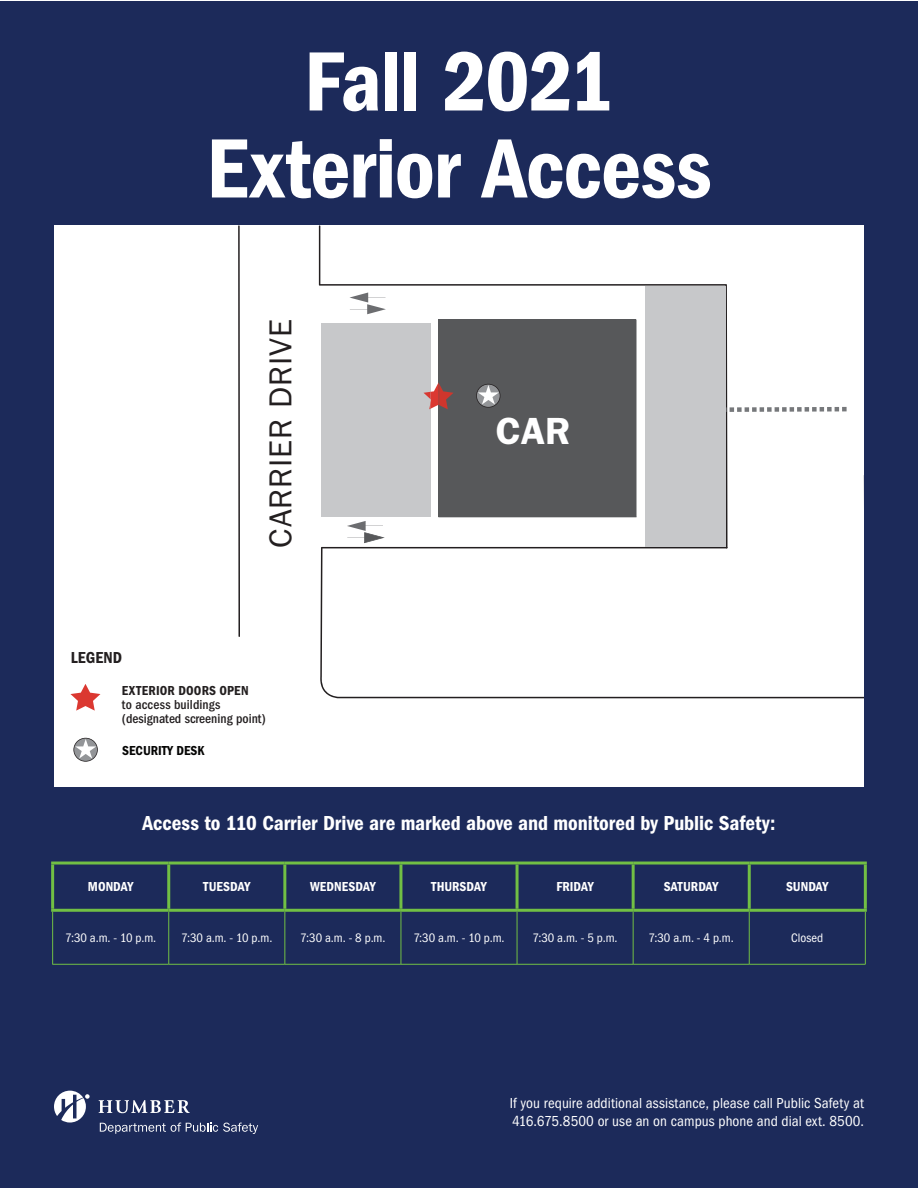
<style>
.page{position:relative;width:918px;height:1188px;background:#fff}
.page>*{position:absolute;margin:0;border:0;box-sizing:border-box;transform-origin:0 0}
.header_h{font:87px/87px "ITC Franklin Gothic Std Dm Cd";letter-spacing:-.01em;color:#fff;text-align:center}
.t1{font:600 37.95px "ITC Franklin Gothic Std";color:#fff}
.t2{font:31.95px "ITC Franklin Gothic Std";letter-spacing:.03em;color:#231f20}
.subhead_h2{font:21px "ITC Franklin Gothic Std Dm Cd";color:#fff}
.t3{font:16.5px "ITC Franklin Gothic Std Dm Cd";letter-spacing:.005em;color:#231f20}
.body_text{font:condensed 15px/18px "ITC Franklin Gothic Std";letter-spacing:.005em;color:#fff}
.t4{font:500 condensed 13.5px/13.8px "ITC Franklin Gothic Std";color:#231f20}
.table_header{font:13.5px "ITC Franklin Gothic Std Dm Cd";color:#fff}
.t5{font:13.5px "ITC Franklin Gothic Std Dm Cd";color:#050504}
.table_body{font:condensed 12.75px "ITC Franklin Gothic Std";letter-spacing:-.005em;color:#fff}
.s1{font-family:"ITC Franklin Gothic Std Dm Cd";font-weight:400;font-stretch:normal}
</style>
<div class="page">
<div style="left:0;top:1px;width:918px;height:1187px;background:#1c2a5a"></div>
<svg style="left:99px;top:1100px;width:91px;height:13px"></svg>
<svg style="left:100px;top:1123px;width:158px;height:11px"></svg>
<svg style="left:54px;top:1091px;width:36px;height:32px"></svg>
<div style="left:54px;top:225px;width:810px;height:561px;background:#fff"></div>
<hr style="left:238px;top:225px;width:2px;height:412px;background:#231f20">
<svg style="left:320px;top:548px;width:544px;height:150px"></svg>
<svg style="left:319px;top:225px;width:409px;height:323px"></svg>
<svg style="left:349px;top:293px;width:37px;height:21px"></svg>
<svg style="left:726px;top:407px;width:121px;height:5px"></svg>
<div style="left:645px;top:286px;width:81px;height:261px;background:#c7c8ca"></div>
<svg style="left:347px;top:521px;width:38px;height:22px"></svg>
<svg style="left:73px;top:738px;width:25px;height:24px"></svg>
<svg style="left:70px;top:684px;width:30px;height:27px"></svg>
<svg style="left:424px;top:320px;width:213px;height:197px;background:#616163"></svg>
<hr style="left:51px;top:862px;width:118px;height:3px;background:#71bf44">
<hr style="left:51px;top:865px;width:3px;height:44px;background:#71bf44">
<hr style="left:169px;top:862px;width:116px;height:3px;background:#71bf44">
<hr style="left:167px;top:865px;width:3px;height:44px;background:#71bf44">
<hr style="left:285px;top:862px;width:116px;height:3px;background:#71bf44">
<hr style="left:283px;top:865px;width:3px;height:44px;background:#71bf44">
<hr style="left:401px;top:862px;width:116px;height:3px;background:#71bf44">
<hr style="left:399px;top:865px;width:3px;height:44px;background:#71bf44">
<hr style="left:517px;top:862px;width:116px;height:3px;background:#71bf44">
<hr style="left:516px;top:865px;width:3px;height:44px;background:#71bf44">
<hr style="left:633px;top:862px;width:116px;height:3px;background:#71bf44">
<hr style="left:632px;top:865px;width:3px;height:44px;background:#71bf44">
<hr style="left:749px;top:862px;width:118px;height:3px;background:#71bf44">
<hr style="left:748px;top:865px;width:3px;height:44px;background:#71bf44">
<hr style="left:864px;top:865px;width:3px;height:44px;background:#71bf44">
<hr style="left:633px;top:909px;width:116px;height:3px;background:#71bf44">
<hr style="left:749px;top:912px;width:1px;height:52px;background:#71bf44">
<hr style="left:865px;top:912px;width:1px;height:52px;background:#71bf44">
<hr style="left:633px;top:964px;width:116px;height:1px;background:#71bf44">
<hr style="left:749px;top:964px;width:117px;height:1px;background:#71bf44">
<hr style="left:285px;top:912px;width:1px;height:52px;background:#71bf44">
<hr style="left:633px;top:912px;width:1px;height:52px;background:#71bf44">
<hr style="left:749px;top:909px;width:118px;height:3px;background:#71bf44">
<hr style="left:52px;top:912px;width:1px;height:52px;background:#71bf44">
<hr style="left:168px;top:912px;width:1px;height:52px;background:#71bf44">
<hr style="left:401px;top:912px;width:1px;height:52px;background:#71bf44">
<hr style="left:517px;top:912px;width:1px;height:52px;background:#71bf44">
<hr style="left:52px;top:964px;width:117px;height:1px;background:#71bf44">
<hr style="left:169px;top:964px;width:116px;height:1px;background:#71bf44">
<hr style="left:285px;top:964px;width:116px;height:1px;background:#71bf44">
<hr style="left:401px;top:964px;width:116px;height:1px;background:#71bf44">
<hr style="left:517px;top:964px;width:116px;height:1px;background:#71bf44">
<hr style="left:51px;top:909px;width:118px;height:3px;background:#71bf44">
<hr style="left:169px;top:909px;width:116px;height:3px;background:#71bf44">
<hr style="left:285px;top:909px;width:116px;height:3px;background:#71bf44">
<hr style="left:401px;top:909px;width:116px;height:3px;background:#71bf44">
<hr style="left:517px;top:909px;width:116px;height:3px;background:#71bf44">
<p class="header_h" style="left:206px;top:39px;width:507px">Fall 2021<br>Exterior Access</p>
<p class="t3" style="left:71px;top:648px;width:53px">LEGEND</p>
<p class="t2" style="left:262px;top:548px;width:230px;rotate:-90deg">CARRIER DRIVE</p>
<p class="t4" style="left:122px;top:684px;width:146px"><span class="s1">EXTERIOR DOORS OPEN<br></span>to access buildings (designated screening point)</p>
<p class="t5" style="left:122px;top:742px;width:84px">SECURITY DESK</p>
<p class="t1" style="left:496px;top:408px;width:76px">CAR</p>
<p class="subhead_h2" style="left:143px;top:811px;width:634px">Access to 110 Carrier Drive are marked above and monitored by Public Safety:</p>
<p class="table_header" style="left:88px;top:879px;width:47px">MONDAY</p>
<p class="table_header" style="left:203px;top:879px;width:49px">TUESDAY</p>
<p class="table_header" style="left:310px;top:879px;width:67px">WEDNESDAY</p>
<p class="table_header" style="left:431px;top:879px;width:57px">THURSDAY</p>
<p class="table_header" style="left:556px;top:879px;width:39px">FRIDAY</p>
<p class="table_header" style="left:664px;top:879px;width:56px">SATURDAY</p>
<p class="table_header" style="left:786px;top:879px;width:44px">SUNDAY</p>
<p class="table_body" style="left:65px;top:930px;width:93px">7:30 a.m. - 10 p.m.</p>
<p class="table_body" style="left:181px;top:930px;width:93px">7:30 a.m. - 10 p.m.</p>
<p class="table_body" style="left:300px;top:930px;width:87px">7:30 a.m. - 8 p.m.</p>
<p class="table_body" style="left:413px;top:930px;width:93px">7:30 a.m. - 10 p.m.</p>
<p class="table_body" style="left:532px;top:930px;width:87px">7:30 a.m. - 5 p.m.</p>
<p class="table_body" style="left:649px;top:930px;width:87px">7:30 a.m. - 4 p.m.</p>
<p class="table_body" style="left:791px;top:930px;width:34px">Closed</p>
<p class="body_text" style="left:510px;top:1095px;width:356px">If you require additional assistance, please call Public Safety at<br>416.675.8500 or use an on campus phone and dial ext. 8500.</p>
</div>
